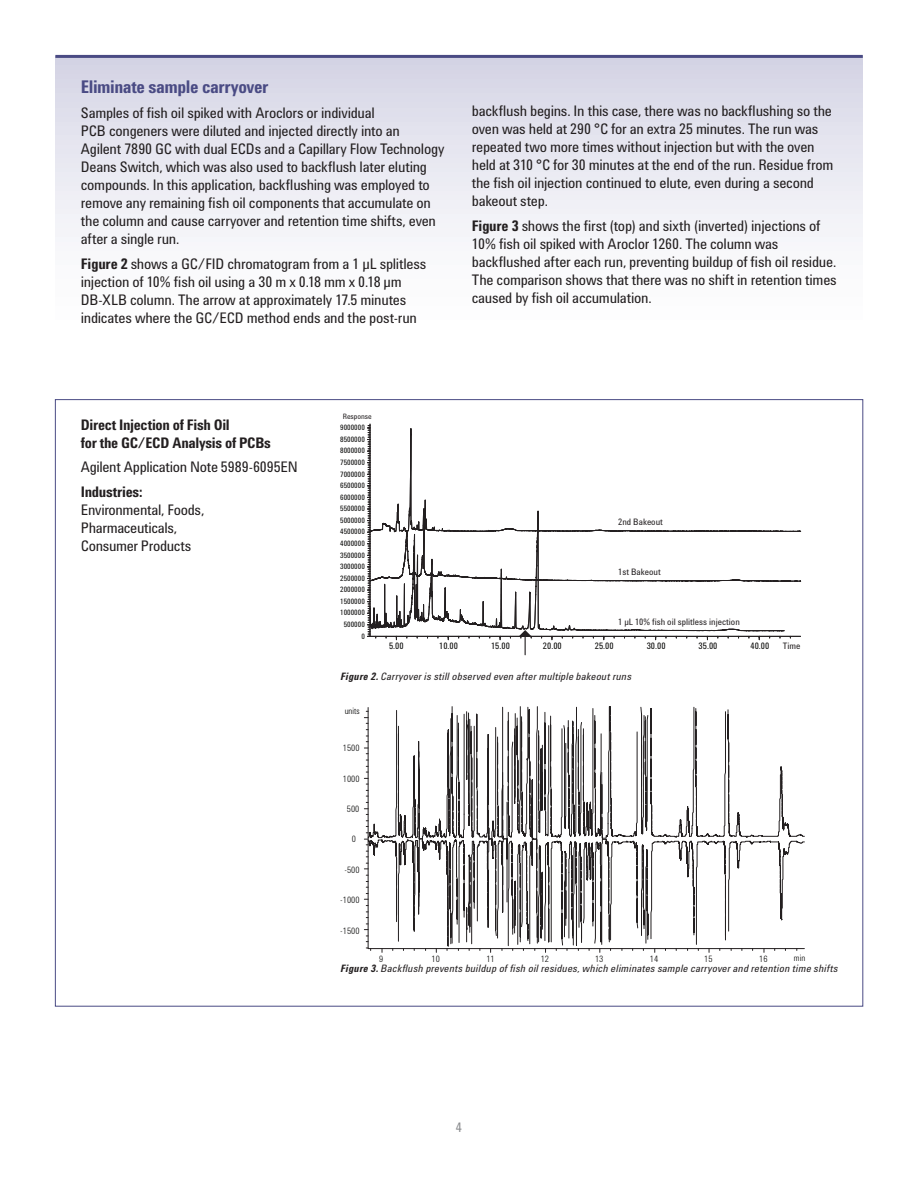
<style>
.page{position:relative;width:918px;height:1188px;background:#fff}
.page>*{position:absolute;margin:0;border:0;box-sizing:border-box;transform-origin:0 0}
.t1{font:700 18px "Agilent Condensed CFF";letter-spacing:-.025em;color:#4a4b84}
.t2{font:15px/18px "Agilent Condensed CFF";letter-spacing:-.02em;color:#231f20}
.t3{font:700 15px/18px "Agilent Condensed CFF";letter-spacing:-.02em;color:#231f20}
.t4{font:13.5px "Agilent Condensed CFF";color:#87898c}
.t5{font:italic 10.5px "Agilent Condensed CFF";letter-spacing:.02em;color:#231f20}
.t6{font:9.15px "Agilent Cond";color:#231f20}
.t7{font:9.15px "Agilent Cond";color:#050504}
.t8{font:300 9px "Agilent Cond";color:#050504}
.t9{font:7.65px/11.7px "Agilent Cond";color:#050504;text-align:center}
.t10{font:7.65px "Agilent Cond";color:#231f20}
.s1{font-weight:700}
</style>
<div class="page">
<div style="left:55px;top:56px;width:808px;height:307px;background:linear-gradient(to bottom,#d7d7e6,#fff)"></div>
<hr style="left:55px;top:55px;width:808px;height:3px;background:#4a4b84">
<hr style="left:370px;top:424px;width:1px;height:212px;background:#231f20">
<svg style="left:367px;top:425px;width:435px;height:230px"></svg>
<svg style="left:364px;top:706px;width:441px;height:246px"></svg>
<p class="t1" style="left:81px;top:80px;width:189px">Eliminate sample carryover</p>
<p class="t2" style="left:81px;top:105px;width:365px">Samples of fish oil spiked with Aroclors or individual<br>PCB congeners were diluted and injected directly into an<br>Agilent 7890 GC with dual ECDs and a Capillary Flow Technology Deans Switch, which was also used to backflush later eluting compounds. In this application, backflushing was employed to remove any remaining fish oil components that accumulate on the column and cause carryover and retention time shifts, even after a single run.</p>
<p class="t2" style="left:81px;top:255px;width:347px"><span class="s1">Figure 2</span> shows a GC/FID chromatogram from a 1 μL splitless injection of 10% fish oil using a 30 m x 0.18 mm x 0.18 μm DB-XLB column. The arrow at approximately 17.5 minutes indicates where the GC/ECD method ends and the post-run</p>
<p class="t2" style="left:472px;top:103px;width:363px">backflush begins. In this case, there was no backflushing so the oven was held at 290 °C for an extra 25 minutes. The run was repeated two more times without injection but with the oven held at 310 °C for 30 minutes at the end of the run. Residue from the fish oil injection continued to elute, even during a second bakeout step.</p>
<p class="t2" style="left:472px;top:218px;width:366px"><span class="s1">Figure 3</span> shows the first (top) and sixth (inverted) injections of 10% fish oil spiked with Aroclor 1260. The column was backflushed after each run, preventing buildup of fish oil residue.<br>The comparison shows that there was no shift in retention times caused by fish oil accumulation.</p>
<p class="t3" style="left:81px;top:417px;width:192px">Direct Injection of Fish Oil<br>for the GC/ECD Analysis of PCBs</p>
<p class="t2" style="left:81px;top:459px;width:219px">Agilent Application Note 5989-6095EN</p>
<p class="t3" style="left:81px;top:484px;width:63px">Industries:</p>
<p class="t2" style="left:81px;top:502px;width:125px">Environmental, Foods,<br>Pharmaceuticals,<br>Consumer Products</p>
<p class="t10" style="left:343px;top:412px;width:31px">Response</p>
<p class="t9" style="left:340px;top:422px;width:26px">9000000</p>
<p class="t9" style="left:340px;top:433px;width:26px">8500000</p>
<p class="t9" style="left:340px;top:445px;width:26px">8000000</p>
<p class="t9" style="left:340px;top:456px;width:26px">7500000</p>
<p class="t9" style="left:340px;top:468px;width:26px">7000000</p>
<p class="t9" style="left:340px;top:480px;width:26px">6500000</p>
<p class="t9" style="left:340px;top:491px;width:26px">6000000</p>
<p class="t9" style="left:340px;top:503px;width:26px">5500000</p>
<p class="t9" style="left:340px;top:514px;width:26px">5000000</p>
<p class="t9" style="left:340px;top:526px;width:26px">4500000</p>
<p class="t9" style="left:340px;top:538px;width:26px">4000000</p>
<p class="t9" style="left:340px;top:549px;width:26px">3500000</p>
<p class="t9" style="left:340px;top:561px;width:26px">3000000</p>
<p class="t9" style="left:340px;top:572px;width:26px">2500000</p>
<p class="t9" style="left:340px;top:584px;width:26px">2000000</p>
<p class="t9" style="left:340px;top:595px;width:26px">1500000</p>
<p class="t9" style="left:340px;top:607px;width:26px">1000000<br>500000</p>
<p class="t9" style="left:361px;top:630px;width:5px">0</p>
<p class="t6" style="left:618px;top:516px;width:46px">2nd Bakeout</p>
<p class="t6" style="left:618px;top:567px;width:44px">1st Bakeout</p>
<p class="t6" style="left:618px;top:616px;width:123px">1 µL 10% fish oil splitless injection</p>
<p class="t7" style="left:389px;top:640px;width:16px">5.00</p>
<p class="t7" style="left:439px;top:640px;width:20px">10.00</p>
<p class="t7" style="left:491px;top:640px;width:20px">15.00</p>
<p class="t7" style="left:543px;top:640px;width:20px">20.00</p>
<p class="t7" style="left:595px;top:640px;width:20px">25.00</p>
<p class="t7" style="left:647px;top:640px;width:20px">30.00</p>
<p class="t7" style="left:699px;top:640px;width:20px">35.00</p>
<p class="t7" style="left:750px;top:640px;width:20px">40.00</p>
<p class="t5" style="left:340px;top:672px;width:293px"><span class="s1">Figure 2.</span> Carryover is still observed even after multiple bakeout runs</p>
<p class="t8" style="left:345px;top:706px;width:16px">units</p>
<p class="t8" style="left:343px;top:743px;width:18px">1500</p>
<p class="t8" style="left:343px;top:774px;width:18px">1000</p>
<p class="t8" style="left:347px;top:804px;width:14px">500</p>
<p class="t8" style="left:352px;top:834px;width:6px">0</p>
<p class="t8" style="left:344px;top:865px;width:17px">-500</p>
<p class="t8" style="left:340px;top:895px;width:21px">-1000</p>
<p class="t8" style="left:340px;top:925px;width:21px">-1500</p>
<p class="t6" style="left:783px;top:640px;width:19px">Time</p>
<p class="t8" style="left:379px;top:953px;width:6px">9</p>
<p class="t8" style="left:432px;top:953px;width:10px">10</p>
<p class="t8" style="left:486px;top:953px;width:10px">11</p>
<p class="t8" style="left:541px;top:953px;width:10px">12</p>
<p class="t8" style="left:595px;top:953px;width:10px">13</p>
<p class="t8" style="left:650px;top:953px;width:10px">14</p>
<p class="t8" style="left:704px;top:953px;width:10px">15</p>
<p class="t8" style="left:759px;top:953px;width:10px">16</p>
<p class="t8" style="left:794px;top:953px;width:13px">min</p>
<p class="t5" style="left:340px;top:965px;width:499px"><span class="s1">Figure 3.</span> Backflush prevents buildup of fish oil residues, which eliminates sample carryover and retention time shifts</p>
<p class="t4" style="left:456px;top:1122px;width:8px">4</p>
</div>
